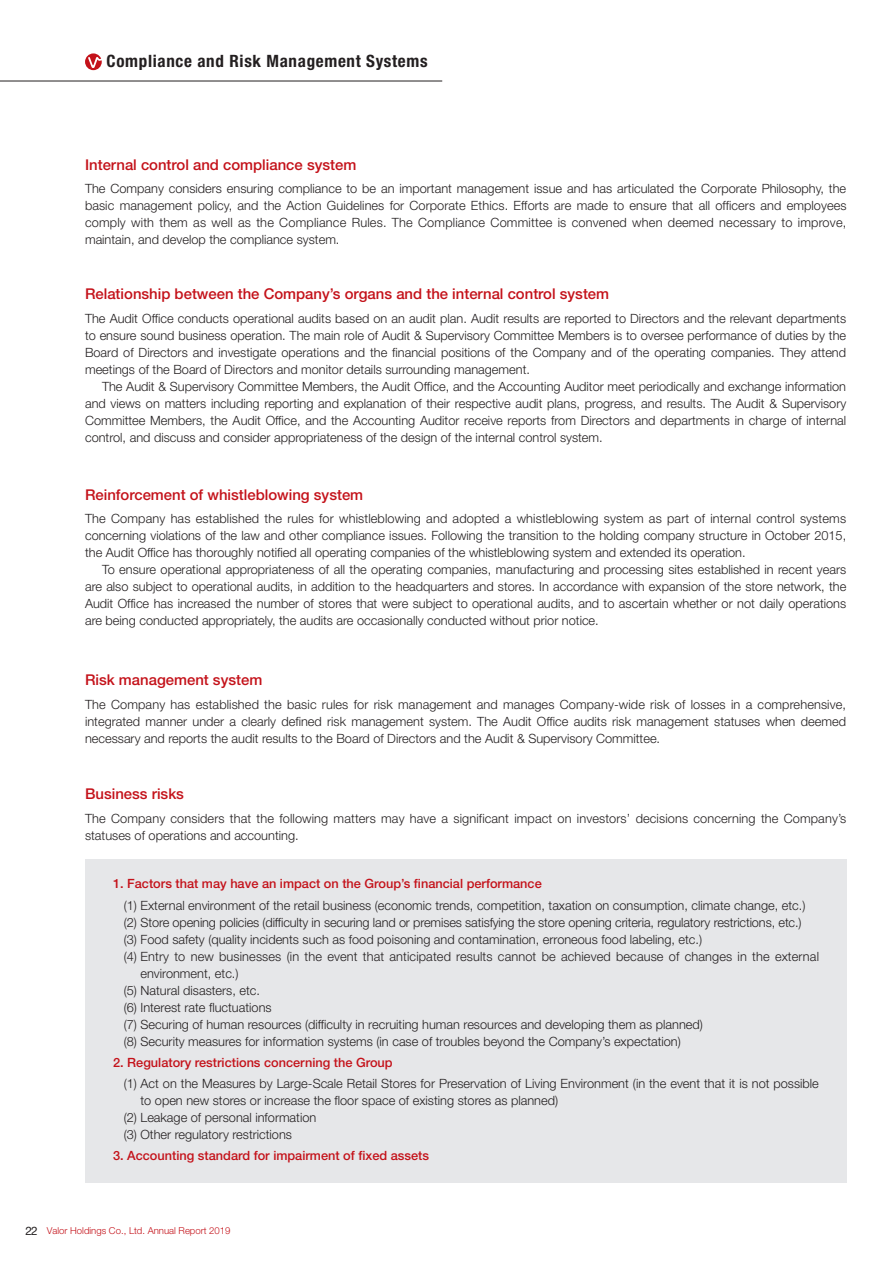
<style>
.page{position:relative;width:893px;height:1263px;background:#fff}
.page>*{position:absolute;margin:0;border:0;box-sizing:border-box;transform-origin:0 0}
.t1{font:700 condensed 16.95px "Helvetica Neue LT Std";letter-spacing:.04em;color:#231f20}
.t2{font:500 14.85px "Helvetica Neue LT Std";color:#c4121a}
.t3{font:300 12.75px/17px "Helvetica Neue LT Std";color:#231f20;text-align:justify}
.t4{font:500 12.75px "Helvetica Neue LT Std";color:#c4121a}
.t5{font:300 9.6px "Helvetica Neue LT Std";color:#c4121a}
.s1{font-weight:400;font-size:11.7px;color:#231f20}
</style>
<div class="page">
<div style="left:85px;top:859px;width:761px;height:323px;background:#e6e7e9"></div>
<hr style="left:0;top:81px;width:442px;height:1px;background:#231f20">
<svg style="left:85px;top:53px;width:17px;height:17px"></svg>
<svg style="left:88px;top:57px;width:14px;height:11px"></svg>
<h1 class="t1" style="left:107px;top:51px;width:322px">Compliance and Risk Management Systems</h1>
<p class="t2" style="left:85px;top:156px;width:273px">Internal control and compliance system</p>
<p class="t3" style="left:85px;top:180px;width:763px">The Company considers ensuring compliance to be an important management issue and has articulated the Corporate Philosophy, the basic management policy, and the Action Guidelines for Corporate Ethics. Efforts are made to ensure that all officers and employees comply with them as well as the Compliance Rules. The Compliance Committee is convened when deemed necessary to improve, maintain, and develop the compliance system.</p>
<p class="t2" style="left:85px;top:285px;width:526px">Relationship between the Company’s organs and the internal control system</p>
<p class="t3" style="left:85px;top:310px;width:763px">The Audit Office conducts operational audits based on an audit plan. Audit results are reported to Directors and the relevant departments to ensure sound business operation. The main role of Audit &amp; Supervisory Committee Members is to oversee performance of duties by the Board of Directors and investigate operations and the financial positions of the Company and of the operating companies. They attend meetings of the Board of Directors and monitor details surrounding management.</p>
<p class="t3" style="left:85px;top:378px;width:763px;text-indent:17px">The Audit &amp; Supervisory Committee Members, the Audit Office, and the Accounting Auditor meet periodically and exchange information and views on matters including reporting and explanation of their respective audit plans, progress, and results. The Audit &amp; Supervisory Committee Members, the Audit Office, and the Accounting Auditor receive reports from Directors and departments in charge of internal control, and discuss and consider appropriateness of the design of the internal control system.</p>
<p class="t2" style="left:85px;top:485px;width:280px">Reinforcement of whistleblowing system</p>
<p class="t3" style="left:85px;top:510px;width:763px">The Company has established the rules for whistleblowing and adopted a whistleblowing system as part of internal control systems concerning violations of the law and other compliance issues. Following the transition to the holding company structure in October 2015, the Audit Office has thoroughly notified all operating companies of the whistleblowing system and extended its operation.</p>
<p class="t3" style="left:85px;top:561px;width:763px;text-indent:17px">To ensure operational appropriateness of all the operating companies, manufacturing and processing sites established in recent years are also subject to operational audits, in addition to the headquarters and stores. In accordance with expansion of the store network, the Audit Office has increased the number of stores that were subject to operational audits, and to ascertain whether or not daily operations are being conducted appropriately, the audits are occasionally conducted without prior notice.</p>
<p class="t2" style="left:85px;top:671px;width:179px">Risk management system</p>
<p class="t3" style="left:85px;top:695px;width:762px">The Company has established the basic rules for risk management and manages Company-wide risk of losses in a comprehensive, integrated manner under a clearly defined risk management system. The Audit Office audits risk management statuses when deemed necessary and reports the audit results to the Board of Directors and the Audit &amp; Supervisory Committee.</p>
<p class="t2" style="left:85px;top:785px;width:100px">Business risks</p>
<p class="t3" style="left:85px;top:809px;width:763px">The Company considers that the following matters may have a significant impact on investors’ decisions concerning the Company’s statuses of operations and accounting.</p>
<p class="t4" style="left:113px;top:876px;width:430px">1. Factors that may have an impact on the Group’s financial performance</p>
<p class="t3" style="left:124px;top:896px;width:683px">(1) External environment of the retail business (economic trends, competition, taxation on consumption, climate change, etc.)</p>
<p class="t3" style="left:124px;top:913px;width:679px">(2) Store opening policies (difficulty in securing land or premises satisfying the store opening criteria, regulatory restrictions, etc.)</p>
<p class="t3" style="left:124px;top:930px;width:580px">(3) Food safety (quality incidents such as food poisoning and contamination, erroneous food labeling, etc.)</p>
<p class="t3" style="left:124px;top:947px;width:697px">(4) Entry to new businesses (in the event that anticipated results cannot be achieved because of changes in the external</p>
<p class="t3" style="left:141px;top:964px;width:100px">environment, etc.)</p>
<p class="t3" style="left:124px;top:981px;width:138px">(5) Natural disasters, etc.</p>
<p class="t3" style="left:124px;top:998px;width:149px">(6) Interest rate fluctuations</p>
<p class="t3" style="left:124px;top:1015px;width:581px">(7) Securing of human resources (difficulty in recruiting human resources and developing them as planned)</p>
<p class="t3" style="left:124px;top:1032px;width:559px">(8) Security measures for information systems (in case of troubles beyond the Company’s expectation)</p>
<p class="t4" style="left:113px;top:1055px;width:281px">2. Regulatory restrictions concerning the Group</p>
<p class="t3" style="left:124px;top:1075px;width:697px">(1) Act on the Measures by Large-Scale Retail Stores for Preservation of Living Environment (in the event that it is not possible</p>
<p class="t3" style="left:141px;top:1092px;width:419px">to open new stores or increase the floor space of existing stores as planned)</p>
<p class="t3" style="left:124px;top:1109px;width:194px">(2) Leakage of personal information</p>
<p class="t3" style="left:124px;top:1126px;width:170px">(3) Other regulatory restrictions</p>
<p class="t4" style="left:113px;top:1148px;width:317px">3. Accounting standard for impairment of fixed assets</p>
<p class="t5" style="left:26px;top:1225px;width:207px"><span class="s1">22</span> Valor Holdings Co., Ltd. Annual Report 2019</p>
</div>
